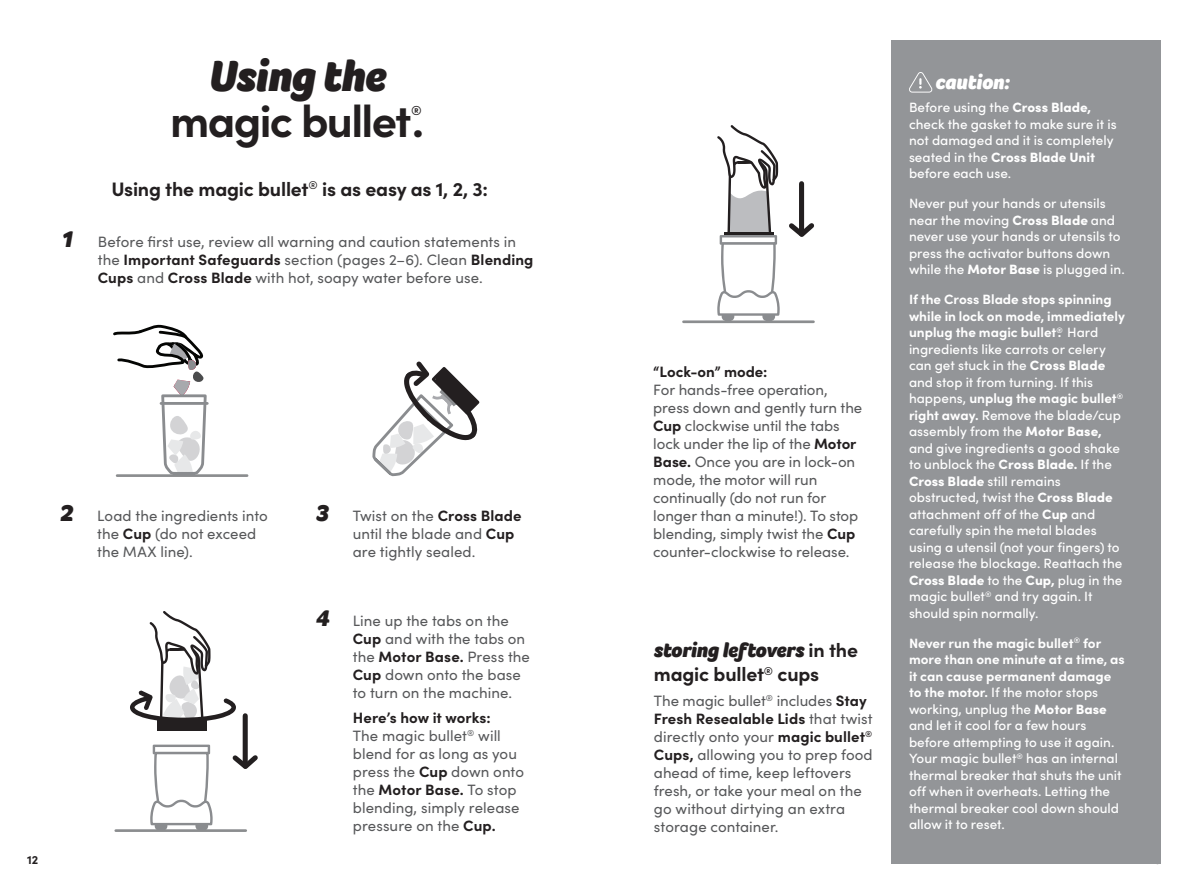
<style>
.page{position:relative;width:1188px;height:893px;background:#fff}
.page>*{position:absolute;margin:0;border:0;box-sizing:border-box;transform-origin:0 0}
.Headlines_Centered{font:700 45px/46.5px "Sofia Pro";letter-spacing:-.04em;color:#231f20;text-align:center}
.SM_headline__in_copy{font:italic 900 21px "Foco";letter-spacing:-.01em;color:#231f20}
.BodyCopy_8_10{font:italic 900 21px "Foco";letter-spacing:-.005em;color:#fff}
.SM_headline__in_copy-2{font:700 19.5px "Sofia Pro";letter-spacing:-.01em;color:#231f20}
.Usage_BodyCopy_10_12{font:15px/18px "Sofia Pro";letter-spacing:.005em;color:#57585a}
.BodayCopy_10_12{font:15px/18px "Sofia Pro";letter-spacing:-.005em;color:#57585a}
.BodyCopy_8_10-2{font:500 13.5px/16.5px "Sofia Pro";color:#fff}
.Headlines_Centered-2{font:700 13.05px "Sofia Pro";color:#231f20}
.t1{font:700 12px "Sofia Pro";color:#231f20}
.s1{font-family:"Foco";font-weight:900;font-style:italic}
.s2{font-family:"Foco";font-weight:900;font-style:italic;font-size:24px;color:#231f20}
.s3{font-weight:700;color:#231f20}
.s4{font-family:"Sofia Pro";font-weight:700;font-style:normal;font-size:19.5px}
.s5{font-weight:900}
.s6{font-weight:700}
</style>
<div class="page">
<div style="left:891px;top:40px;width:270px;height:824px;background:#939598"></div>
<svg style="left:909px;top:72px;width:24px;height:21px"></svg>
<svg style="left:717px;top:125px;width:98px;height:196px"></svg>
<hr style="left:683px;top:320px;width:131px;height:3px;background:#8b8d8f">
<svg style="left:150px;top:744px;width:63px;height:85px"></svg>
<div style="left:157px;top:720px;width:49px;height:11px;background:#231f20"></div>
<svg style="left:130px;top:611px;width:106px;height:113px"></svg>
<div style="left:243px;top:716px;width:5px;height:50px;background:#231f20"></div>
<svg style="left:232px;top:750px;width:26px;height:19px"></svg>
<hr style="left:116px;top:829px;width:130px;height:3px;background:#8b8d8f">
<svg style="left:113px;top:325px;width:95px;height:151px"></svg>
<hr style="left:161px;top:402px;width:46px;height:3px;background:#8a8c8f">
<hr style="left:117px;top:474px;width:130px;height:3px;background:#8b8d8f">
<svg style="left:372px;top:361px;width:108px;height:116px"></svg>
<p class="Headlines_Centered" style="left:170px;top:48px;width:255px"><span class="s1">Using the </span>magic bullet.</p>
<p class="Headlines_Centered-2" style="left:411px;top:100px;width:12px">®</p>
<p class="SM_headline__in_copy-2" style="left:111px;top:174px;width:378px">Using the magic bullet<sup>®</sup> is as easy as 1, 2, 3:</p>
<p class="Usage_BodyCopy_10_12" style="left:98px;top:231px;width:437px;text-indent:-38px"><span class="s2">1</span> Before first use, review all warning and caution statements in the <span class="s3">Important Safeguards</span> section (pages 2–6). Clean <span class="s3">Blending<br>Cups</span> and <span class="s3">Cross Blade</span> with hot, soapy water before use.</p>
<p class="Usage_BodyCopy_10_12" style="left:97px;top:506px;width:172px;text-indent:-38px"><span class="s2">2</span> Load the ingredients into the <span class="s3">Cup</span> (do not exceed the MAX line).</p>
<p class="t1" style="left:27px;top:850px;width:13px">12</p>
<p class="Usage_BodyCopy_10_12" style="left:353px;top:506px;width:170px;text-indent:-38px"><span class="s2">3</span> Twist on the <span class="s3">Cross Blade </span>until the blade and <span class="s3">Cup </span>are tightly sealed.</p>
<p class="Usage_BodyCopy_10_12" style="left:353px;top:611px;width:179px;text-indent:-38px"><span class="s2">4</span> Line up the tabs on the<br><span class="s3">Cup</span> and with the tabs on the <span class="s3">Motor Base.</span> Press the<br><span class="s3">Cup</span> down onto the base to turn on the machine.</p>
<p class="Usage_BodyCopy_10_12" style="left:353px;top:708px;width:173px"><span class="s3">Here’s how it works:<br></span>The magic bullet<sup>®</sup> will blend for as long as you press the <span class="s3">Cup</span> down onto the <span class="s3">Motor Base.</span> To stop blending, simply release pressure on the <span class="s3">Cup.</span></p>
<p class="BodayCopy_10_12" style="left:653px;top:362px;width:211px"><span class="s3">“Lock-on” mode:<br></span>For hands-free operation, press down and gently turn the<br><span class="s3">Cup</span> clockwise until the tabs lock under the lip of the <span class="s3">Motor<br>Base.</span> Once you are in lock-on mode, the motor will run continually (do not run for longer than a minute!). To stop blending, simply twist the <span class="s3">Cup </span>counter-clockwise to release.</p>
<p class="SM_headline__in_copy" style="left:654px;top:636px;width:206px">storing leftovers <span class="s4">in the</span></p>
<p class="SM_headline__in_copy-2" style="left:654px;top:659px;width:167px">magic bullet<sup>®</sup> cups</p>
<p class="BodayCopy_10_12" style="left:654px;top:691px;width:220px">The magic bullet<sup>®</sup> includes <span class="s3">Stay<br>Fresh Resealable Lids</span> that twist directly onto your <span class="s3">magic bullet</span><sup>®<br></sup><span class="s3">Cups,</span> allowing you to prep food ahead of time, keep leftovers fresh, or take your meal on the go without dirtying an extra storage container.</p>
<p class="BodyCopy_8_10" style="left:935px;top:68px;width:76px">caution:</p>
<p class="BodyCopy_8_10-2" style="left:909px;top:98px;width:209px">Before using the <span class="s5">Cross Blade, </span>check the gasket to make sure it is not damaged and it is completely seated in the <span class="s5">Cross Blade Unit </span>before each use.</p>
<p class="BodyCopy_8_10-2" style="left:909px;top:194px;width:217px">Never put your hands or utensils near the moving <span class="s5">Cross Blade</span> and never use your hands or utensils to press the activator buttons down while the <span class="s5">Motor Base</span> is plugged in.</p>
<p class="BodyCopy_8_10-2" style="left:909px;top:290px;width:217px"><span class="s6">If the Cross Blade stops spinning while in lock on mode, immediately unplug the magic bullet</span><sup>®</sup><span class="s6">.</span> Hard ingredients like carrots or celery can get stuck in the <span class="s5">Cross Blade </span>and stop it from turning. If this happens, <span class="s6">unplug the magic bullet</span><sup>® </sup><span class="s6">right away.</span> Remove the blade/cup assembly from the <span class="s5">Motor Base, </span>and give ingredients a good shake to unblock the <span class="s5">Cross Blade.</span> If the<br><span class="s5">Cross Blade</span> still remains obstructed, twist the <span class="s5">Cross Blade </span>attachment off of the <span class="s5">Cup</span> and carefully spin the metal blades using a utensil (not your fingers) to release the blockage. Reattach the<br><span class="s5">Cross Blade</span> to the <span class="s5">Cup,</span> plug in the magic bullet<sup>®</sup> and try again. It should spin normally.</p>
<p class="BodyCopy_8_10-2" style="left:909px;top:634px;width:217px"><span class="s6">Never run the magic bullet</span><sup>®</sup> <span class="s6">for more than one minute at a time, as it can cause permanent damage to the motor.</span> If the motor stops working, unplug the <span class="s5">Motor Base </span>and let it cool for a few hours before attempting to use it again.<br>Your magic bullet<sup>®</sup> has an internal thermal breaker that shuts the unit off when it overheats. Letting the thermal breaker cool down should allow it to reset.</p>
</div>
